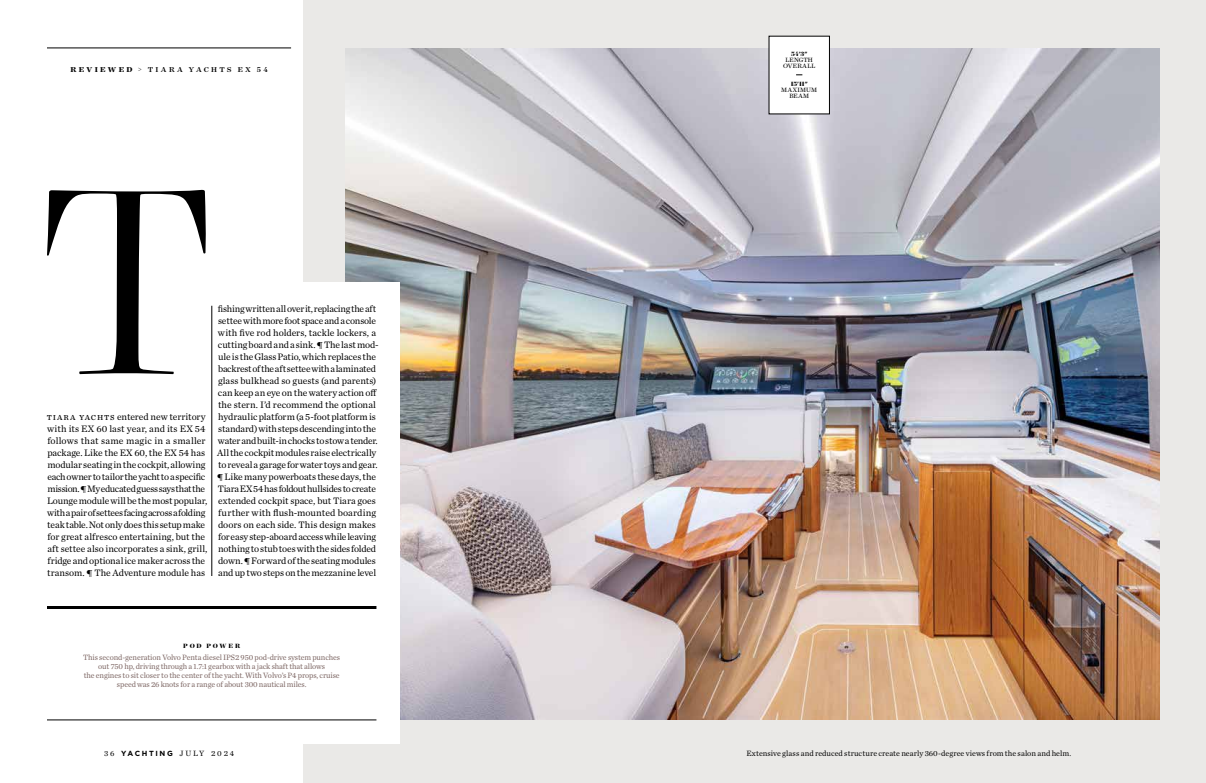
<style>
.page{position:relative;width:1206px;height:783px;background:#fff}
.page>*{position:absolute;margin:0;border:0;box-sizing:border-box;transform-origin:0 0}
.t1{font:9.8px/12px "Chronicle Text G1";letter-spacing:-.015em;color:#000}
.t2{font:8px/9px "Chronicle Text G1";letter-spacing:-.01em;color:#7b6461;text-align:center}
.t3{font:8px "Chronicle Text G1";letter-spacing:.005em;color:#000}
.t4{font:500 8px "Surveyor Text";letter-spacing:.28em;color:#000}
.t5{font:8px "Chronicle Text G1";letter-spacing:.235em;color:#000}
.t6{font:7px/6px "Surveyor Text";letter-spacing:.02em;color:#000;text-align:center}
.t7{font:700 7px "Surveyor Fine";color:#000}
.t8{font:700 7px "Surveyor Display";letter-spacing:.26em;color:#000}
.s1{font-weight:700}
.s2{font-family:"Gotham";font-weight:700;font-size:7.4px}
</style>
<div class="page">
<div style="left:303px;top:0;width:903px;height:783px;background:#eae9e7"></div>
<svg style="left:47px;top:190px;width:159px;height:184px"></svg>
<hr style="left:47px;top:48px;width:244px;height:1px;background:#000">
<img style="left:346px;top:48px;width:813px;height:672px">
<div style="left:291px;top:282px;width:109px;height:462px;background:#fff"></div>
<hr style="left:212px;top:306px;width:1px;height:270px;background:#000">
<hr style="left:47px;top:720px;width:329px;height:1px;background:#000">
<hr style="left:47px;top:606px;width:329px;height:3px;background:#000">
<div style="left:769px;top:36px;width:60px;height:78px;background:#fff"></div>
<p class="t4" style="left:70px;top:64px;width:199px"><span class="s1">REVIEWED</span> &gt; TIARA YACHTS EX 54</p>
<p class="t1" style="left:47px;top:410px;width:162px">tiara yachts entered new territory with its EX 60 last year, and its EX 54 follows that same magic in a smaller package. Like the EX 60, the EX 54 has modular seating in the cockpit, allowing each owner to tailor the yacht to a specific mission. ¶ My educated guess says that the Lounge module will be the most popular, with a pair of settees facing across a folding teak table. Not only does this setup make for great alfresco entertaining, but the aft settee also incorporates a sink, grill, fridge and optional ice maker across the transom. ¶ The Adventure module has</p>
<p class="t1" style="left:217px;top:302px;width:163px">fishing written all over it, replacing the aft settee with more foot space and a console with five rod holders, tackle lockers, a cutting board and a sink. ¶ The last mod&shy;ule is the Glass Patio, which replaces the backrest of the aft settee with a laminated glass bulkhead so guests (and parents) can keep an eye on the watery action off the stern. I’d recommend the optional hydraulic platform (a 5-foot platform is standard) with steps descending into the water and built-in chocks to stow a tender.<br>All the cockpit modules raise electrically to reveal a garage for water toys and gear. ¶ Like many powerboats these days, the Tiara EX 54 has foldout hullsides to create extended cockpit space, but Tiara goes further with flush-mounted boarding doors on each side. This design makes for easy step-aboard access while leaving nothing to stub toes with the sides folded down. ¶ Forward of the seating modules and up two steps on the mezzanine level</p>
<p class="t8" style="left:183px;top:641px;width:58px">POD POWER</p>
<p class="t2" style="left:83px;top:652px;width:259px">This second-generation Volvo Penta diesel IPS2 950 pod-drive system punches out 750 hp, driving through a 1.7:1 gearbox with a jack shaft that allows<br>the engines to sit closer to the center of the yacht. With Volvo’s P4 props, cruise speed was 26 knots for a range of about 300 nautical miles.</p>
<p class="t7" style="left:791px;top:49px;width:18px">54'3"</p>
<p class="t6" style="left:783px;top:56px;width:34px">LENGTH<br>OVERALL</p>
<p class="t7" style="left:791px;top:79px;width:18px">15'11"</p>
<p class="t6" style="left:781px;top:86px;width:37px">MAXIMUM<br>BEAM</p>
<p class="t5" style="left:104px;top:747px;width:132px">36 <span class="s2">YACHTING</span> JULY 2024</p>
<p class="t3" style="left:747px;top:747px;width:326px">Extensive glass and reduced structure create nearly 360-degree views from the salon and helm.</p>
</div>
